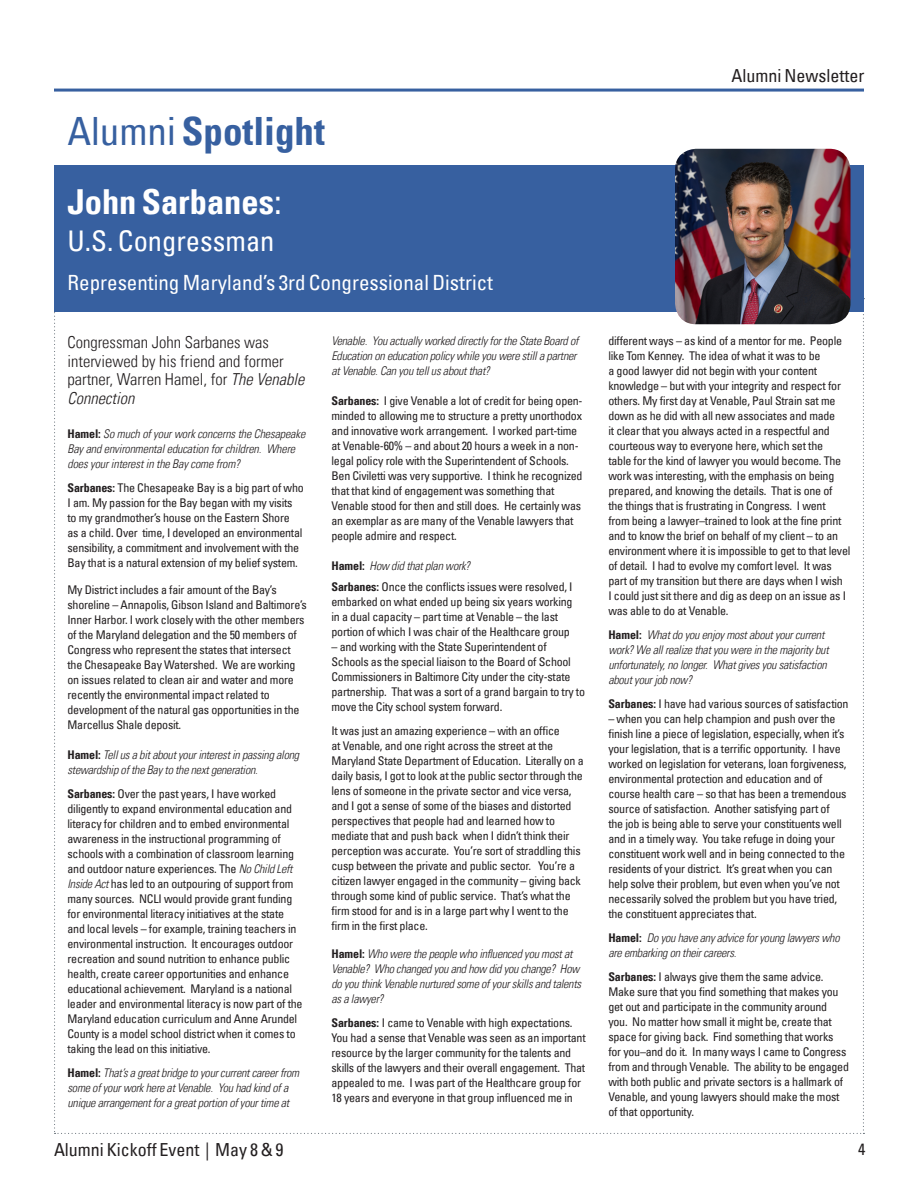
<style>
.page{position:relative;width:918px;height:1188px;background:#fff}
.page>*{position:absolute;margin:0;border:0;box-sizing:border-box;transform-origin:0 0}
.t1{font:700 condensed 39px "Univers LT";color:#3760a0}
.t2{font:700 condensed 34.5px "Univers LT";color:#fff}
.t3{font:condensed 28.5px "Univers LT";color:#fff}
.t4{font:condensed 21px "Univers LT";color:#fff}
.t5{font:condensed 18px "Univers LT";color:#231f20}
.t6{font:300 condensed 16.5px/18.8px "Univers LT";color:#231f20}
.t7{font:condensed 16.5px "Univers LT";color:#231f20}
.t8{font:condensed 12px/15px "Univers LT";letter-spacing:-.02em;color:#231f20}
.t9{font:italic 300 condensed 12px/15px "Univers LT";letter-spacing:-.02em;color:#231f20}
.s1{font-weight:400}
.s2{font-style:italic}
.s3{font-weight:700;font-style:normal}
.s4{font-weight:700}
.s5{font-weight:300;font-style:italic}
</style>
<div class="page">
<hr style="left:54px;top:89px;width:810px;height:3px;background:#3760a0">
<div style="left:54px;top:165px;width:810px;height:146px;background:#3760a0"></div>
<img style="left:675px;top:149px;width:175px;height:175px">
<p class="t1" style="left:68px;top:107px;width:259px"><span class="s1">Alumni</span> Spotlight</p>
<p class="t2" style="left:68px;top:180px;width:216px">John Sarbanes<span class="s1">:</span></p>
<p class="t3" style="left:68px;top:223px;width:209px">U.S. Congressman</p>
<p class="t4" style="left:68px;top:269px;width:427px">Representing Maryland’s 3rd Congressional District</p>
<p class="t6" style="left:68px;top:333px;width:239px">Congressman John Sarbanes was interviewed by his friend and former partner, Warren Hamel, for <span class="s2">The Venable<br>Connection</span></p>
<p class="t9" style="left:68px;top:426px;width:239px"><span class="s3">Hamel:</span> So much of your work concerns the Chesapeake<br>Bay and environmental education for children. Where does your interest in the Bay come from?</p>
<p class="t8" style="left:68px;top:480px;width:238px"><span class="s4">Sarbanes:</span> The Chesapeake Bay is a big part of who I am. My passion for the Bay began with my visits to my grandmother’s house on the Eastern Shore as a child. Over time, I developed an environmental sensibility, a commitment and involvement with the Bay that is a natural extension of my belief system.</p>
<p class="t8" style="left:68px;top:582px;width:241px">My District includes a fair amount of the Bay’s shoreline – Annapolis, Gibson Island and Baltimore’s Inner Harbor. I work closely with the other members of the Maryland delegation and the 50 members of Congress who represent the states that intersect the Chesapeake Bay Watershed. We are working on issues related to clean air and water and more recently the environmental impact related to development of the natural gas opportunities in the Marcellus Shale deposit.</p>
<p class="t9" style="left:68px;top:747px;width:233px"><span class="s3">Hamel:</span> Tell us a bit about your interest in passing along stewardship of the Bay to the next generation.</p>
<p class="t8" style="left:68px;top:786px;width:237px"><span class="s4">Sarbanes:</span> Over the past years, I have worked diligently to expand environmental education and literacy for children and to embed environmental awareness in the instructional programming of schools with a combination of classroom learning and outdoor nature experiences. The <span class="s5">No Child Left Inside Act</span> has led to an outpouring of support from many sources. NCLI would provide grant funding for environmental literacy initiatives at the state and local levels – for example, training teachers in environmental instruction. It encourages outdoor recreation and sound nutrition to enhance public health, create career opportunities and enhance educational achievement. Maryland is a national leader and environmental literacy is now part of the Maryland education curriculum and Anne Arundel County is a model school district when it comes to taking the lead on this initiative.</p>
<p class="t9" style="left:68px;top:1065px;width:233px"><span class="s3">Hamel:</span> That’s a great bridge to your current career from some of your work here at Venable. You had kind of a unique arrangement for a great portion of your time at</p>
<p class="t9" style="left:332px;top:333px;width:249px">Venable. You actually worked directly for the State Board of<br>Education on education policy while you were still a partner at Venable. Can you tell us about that?</p>
<p class="t8" style="left:332px;top:393px;width:253px"><span class="s4">Sarbanes:</span> I give Venable a lot of credit for being open&shy;minded to allowing me to structure a pretty unorthodox and innovative work arrangement. I worked part-time at Venable-60% – and about 20 hours a week in a non&shy;legal policy role with the Superintendent of Schools.<br>Ben Civiletti was very supportive. I think he recognized that that kind of engagement was something that Venable stood for then and still does. He certainly was an exemplar as are many of the Venable lawyers that people admire and respect.</p>
<p class="t9" style="left:332px;top:558px;width:140px"><span class="s3">Hamel:</span> How did that plan work?</p>
<p class="t8" style="left:332px;top:579px;width:243px"><span class="s4">Sarbanes:</span> Once the conflicts issues were resolved, I embarked on what ended up being six years working in a dual capacity – part time at Venable – the last portion of which I was chair of the Healthcare group</p>
<p class="t8" style="left:332px;top:639px;width:255px">– and working with the State Superintendent of Schools as the special liaison to the Board of School Commissioners in Baltimore City under the city-state partnership. That was a sort of a grand bargain to try to move the City school system forward.</p>
<p class="t8" style="left:332px;top:723px;width:254px">It was just an amazing experience – with an office<br>at Venable, and one right across the street at the Maryland State Department of Education. Literally on a daily basis, I got to look at the public sector through the lens of someone in the private sector and vice versa, and I got a sense of some of the biases and distorted perspectives that people had and learned how to mediate that and push back when I didn’t think their perception was accurate. You’re sort of straddling this cusp between the private and public sector. You’re a citizen lawyer engaged in the community – giving back through some kind of public service. That’s what the firm stood for and is in a large part why I went to the firm in the first place.</p>
<p class="t9" style="left:332px;top:946px;width:251px"><span class="s3">Hamel:</span> Who were the people who influenced you most at Venable? Who changed you and how did you change? How do you think Venable nurtured some of your skills and talents as a lawyer?</p>
<p class="t8" style="left:332px;top:1015px;width:256px"><span class="s4">Sarbanes:</span> I came to Venable with high expectations.<br>You had a sense that Venable was seen as an important resource by the larger community for the talents and skills of the lawyers and their overall engagement. That appealed to me. I was part of the Healthcare group for 18 years and everyone in that group influenced me in</p>
<p class="t5" style="left:732px;top:64px;width:134px">Alumni Newsletter</p>
<p class="t8" style="left:608px;top:333px;width:244px">different ways – as kind of a mentor for me. People like Tom Kenney. The idea of what it was to be<br>a good lawyer did not begin with your content knowledge – but with your integrity and respect for others. My first day at Venable, Paul Strain sat me down as he did with all new associates and made<br>it clear that you always acted in a respectful and courteous way to everyone here, which set the<br>table for the kind of lawyer you would become. The work was interesting, with the emphasis on being prepared, and knowing the details. That is one of<br>the things that is frustrating in Congress. I went<br>from being a lawyer–trained to look at the fine print and to know the brief on behalf of my client – to an environment where it is impossible to get to that level of detail. I had to evolve my comfort level. It was part of my transition but there are days when I wish<br>I could just sit there and dig as deep on an issue as I was able to do at Venable.</p>
<p class="t9" style="left:608px;top:627px;width:222px"><span class="s3">Hamel:</span> What do you enjoy most about your current work? We all realize that you were in the majority but unfortunately, no longer. What gives you satisfaction about your job now?</p>
<p class="t8" style="left:608px;top:696px;width:242px"><span class="s4">Sarbanes:</span> I have had various sources of satisfaction</p>
<p class="t8" style="left:608px;top:711px;width:240px">– when you can help champion and push over the finish line a piece of legislation, especially, when it’s your legislation, that is a terrific opportunity. I have worked on legislation for veterans, loan forgiveness, environmental protection and education and of course health care – so that has been a tremendous source of satisfaction. Another satisfying part of the job is being able to serve your constituents well and in a timely way. You take refuge in doing your constituent work well and in being connected to the residents of your district. It’s great when you can help solve their problem, but even when you’ve not necessarily solved the problem but you have tried, the constituent appreciates that.</p>
<p class="t9" style="left:608px;top:930px;width:233px"><span class="s3">Hamel:</span> Do you have any advice for young lawyers who are embarking on their careers.</p>
<p class="t8" style="left:608px;top:969px;width:242px"><span class="s4">Sarbanes:</span> I always give them the same advice.<br>Make sure that you find something that makes you get out and participate in the community around you. No matter how small it might be, create that space for giving back. Find something that works for you–and do it. In many ways I came to Congress from and through Venable. The ability to be engaged with both public and private sectors is a hallmark of Venable, and young lawyers should make the most of that opportunity.</p>
<p class="t5" style="left:54px;top:1138px;width:231px">Alumni Kickoff Event | May 8 &amp; 9</p>
<p class="t7" style="left:858px;top:1139px;width:9px">4</p>
</div>
